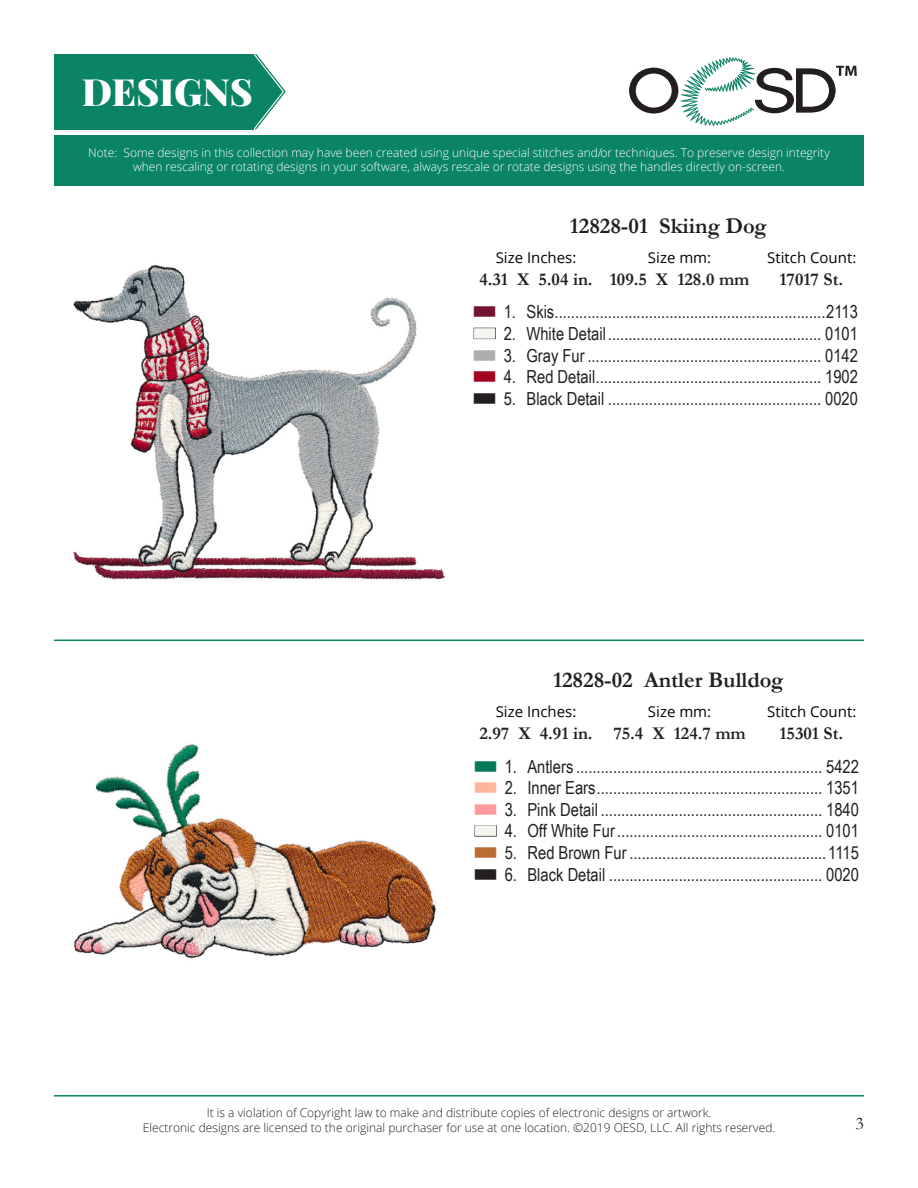
<style>
.page{position:relative;width:918px;height:1188px;background:#fff}
.page>*{position:absolute;margin:0;border:0;box-sizing:border-box;transform-origin:0 0}
.t1{font:900 37.5px "Playfair Display";color:#fff}
.t2{font:700 22.5px "Garamond";color:#231f20}
.t3{font:18px "Arial Narrow";color:#231f20}
.t4{font:700 18px "Garamond";color:#231f20}
.t5{font:18px "Garamond";color:#231f20}
.t6{font:15px "Open Sans";color:#040503}
.t7{font:300 12px/14.4px "Open Sans";color:#fff;text-align:center}
.t8{font:300 12px/14.4px "Open Sans";color:#231f20;text-align:center}
.s1{color:#72152e}
.s2{color:#f7f5f0}
.s3{color:#acaeaf}
.s4{color:#a20321}
.s5{color:#047957}
.s6{color:#feb59e}
.s7{color:#fe9a9c}
.s8{color:#ba6d33}
</style>
<div class="page">
<svg style="left:629px;top:57px;width:228px;height:69px"></svg>
<div style="left:54px;top:135px;width:810px;height:51px;background:#0a8464"></div>
<div style="left:54px;top:54px;width:199px;height:75px;background:#0a8464"></div>
<svg style="left:253px;top:54px;width:33px;height:75px"></svg>
<hr style="left:54px;top:640px;width:810px;height:1px;background:#0a8464">
<hr style="left:54px;top:1095px;width:810px;height:2px;background:#0a8464">
<div style="left:474px;top:328px;width:22px;height:11px;border:1px solid #231f20"></div>
<div style="left:475px;top:825px;width:22px;height:11px;border:1px solid #231f20"></div>
<img style="left:74px;top:744px;width:362px;height:215px">
<img style="left:73px;top:264px;width:372px;height:316px">
<h1 class="t1" style="left:82px;top:67px;width:172px">DESIGNS</h1>
<p class="t7" style="left:88px;top:145px;width:743px">Note: Some designs in this collection may have been created using unique special stitches and/or techniques. To preserve design integrity when rescaling or rotating designs in your software, always rescale or rotate designs using the handles directly on-screen.</p>
<p class="t2" style="left:570px;top:211px;width:198px">12828-01 Skiing Dog</p>
<p class="t4" style="left:479px;top:267px;width:115px">4.31 X 5.04 in.</p>
<p class="t4" style="left:610px;top:267px;width:141px">109.5 X 128.0 mm</p>
<p class="t4" style="left:780px;top:267px;width:65px">17017 St.</p>
<p class="t6" style="left:496px;top:247px;width:82px">Size Inches:</p>
<p class="t6" style="left:648px;top:247px;width:65px">Size mm:</p>
<p class="t6" style="left:767px;top:247px;width:91px">Stitch Count:</p>
<p class="t3" style="left:472px;top:299px;width:387px"><span class="s1">■</span> 1. Skis..................................................................2113</p>
<p class="t3" style="left:472px;top:320px;width:387px"><span class="s2">■</span> 2. White Detail.................................................... 0101</p>
<p class="t3" style="left:472px;top:342px;width:387px"><span class="s3">■</span> 3. Gray Fur ......................................................... 0142</p>
<p class="t3" style="left:472px;top:364px;width:387px"><span class="s4">■</span> 4. Red Detail....................................................... 1902</p>
<p class="t3" style="left:472px;top:385px;width:387px">■ 5. Black Detail .................................................... 0020</p>
<p class="t2" style="left:553px;top:665px;width:232px">12828-02 Antler Bulldog</p>
<p class="t4" style="left:613px;top:721px;width:134px">75.4 X 124.7 mm</p>
<p class="t4" style="left:780px;top:721px;width:65px">15301 St.</p>
<p class="t3" style="left:473px;top:753px;width:387px"><span class="s5">■</span> 1. Antlers ............................................................ 5422</p>
<p class="t3" style="left:473px;top:775px;width:387px"><span class="s6">■</span> 2. Inner Ears....................................................... 1351</p>
<p class="t3" style="left:473px;top:796px;width:387px"><span class="s7">■</span> 3. Pink Detail ...................................................... 1840</p>
<p class="t3" style="left:473px;top:818px;width:387px"><span class="s2">■</span> 4. Off White Fur.................................................. 0101</p>
<p class="t3" style="left:473px;top:839px;width:387px"><span class="s8">■</span> 5. Red Brown Fur ................................................1115</p>
<p class="t3" style="left:473px;top:861px;width:387px">■ 6. Black Detail .................................................... 0020</p>
<p class="t6" style="left:496px;top:701px;width:82px">Size Inches:</p>
<p class="t6" style="left:648px;top:701px;width:65px">Size mm:</p>
<p class="t6" style="left:767px;top:701px;width:91px">Stitch Count:</p>
<p class="t4" style="left:479px;top:721px;width:115px">2.97 X 4.91 in.</p>
<p class="t8" style="left:143px;top:1105px;width:634px">It is a violation of Copyright law to make and distribute copies of electronic designs or artwork.<br>Electronic designs are licensed to the original purchaser for use at one location. ©2019 OESD, LLC. All rights reserved.</p>
<p class="t5" style="left:856px;top:1111px;width:10px">3</p>
</div>
